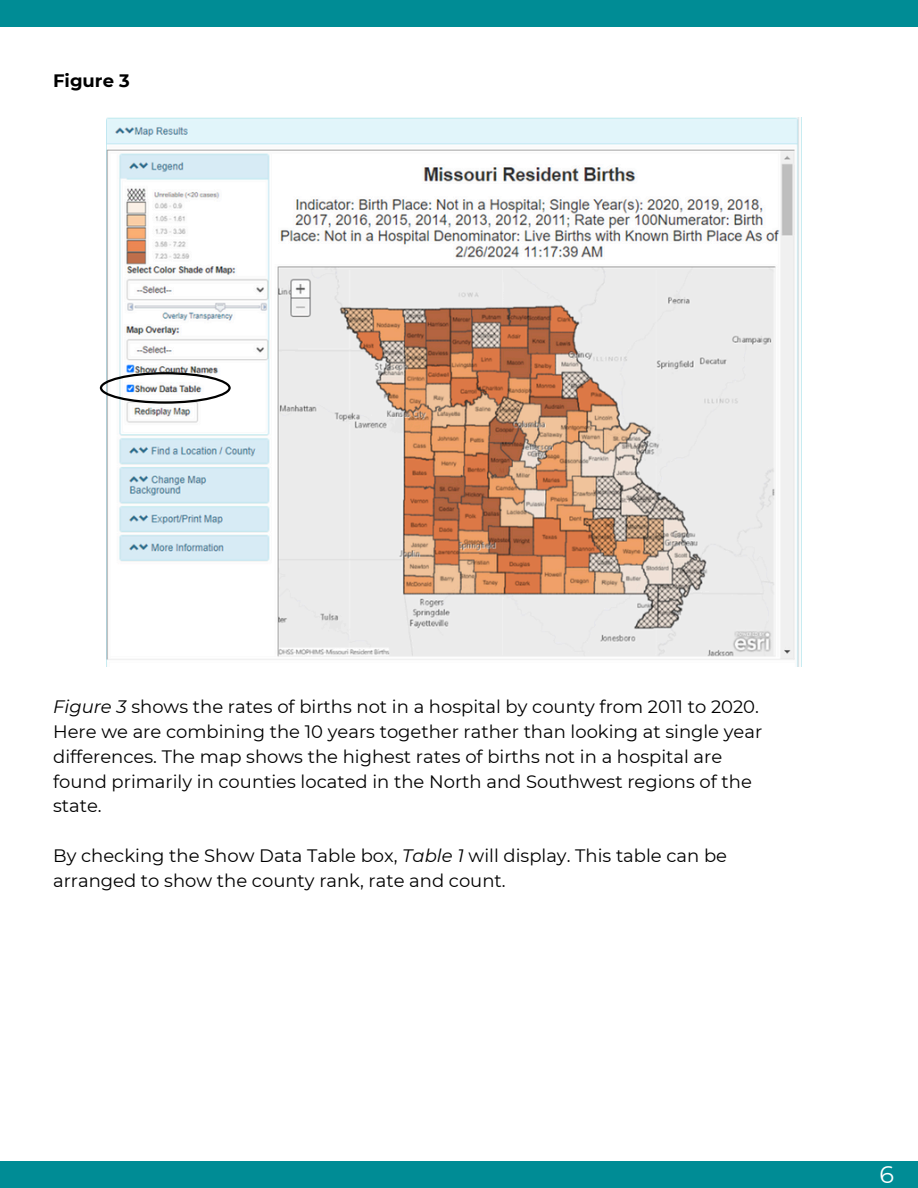
<style>
.page{position:relative;width:918px;height:1188px;background:#fff}
.page>*{position:absolute;margin:0;border:0;box-sizing:border-box;transform-origin:0 0}
.t1{font:24px "Montserrat";color:#fff}
.t2{font:18px/24.8px "Montserrat";color:#000}
.t3{font:700 18px "Montserrat";color:#000}
.s1{font-style:italic}
</style>
<div class="page">
<div style="left:0;top:0;width:918px;height:27px;background:#008c95"></div>
<div style="left:0;top:1161px;width:918px;height:27px;background:#008c95"></div>
<img style="left:106px;top:118px;width:693px;height:549px">
<svg style="left:100px;top:372px;width:130px;height:32px"></svg>
<h1 class="t3" style="left:53px;top:69px;width:78px">Figure 3</h1>
<p class="t2" style="left:53px;top:695px;width:711px"><span class="s1">Figure 3</span> shows the rates of births not in a hospital by county from 2011 to 2020.<br>Here we are combining the 10 years together rather than looking at single year differences. The map shows the highest rates of births not in a hospital are found primarily in counties located in the North and Southwest regions of the state.</p>
<p class="t2" style="left:53px;top:843px;width:675px">By checking the Show Data Table box, <span class="s1">Table 1</span> will display. This table can be arranged to show the county rank, rate and count.</p>
<p class="t1" style="left:880px;top:1159px;width:16px">6</p>
</div>
